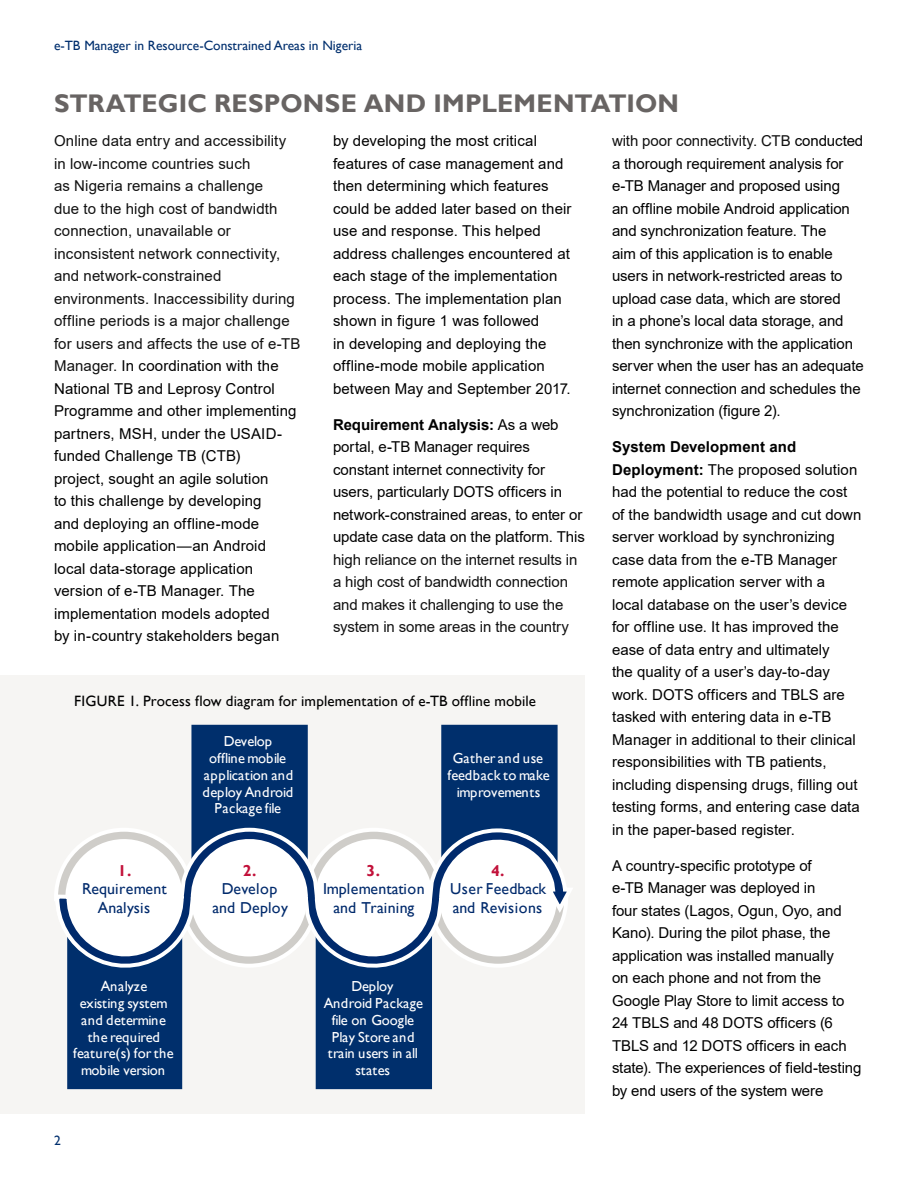
<style>
.page{position:relative;width:918px;height:1188px;background:#fff}
.page>*{position:absolute;margin:0;border:0;box-sizing:border-box;transform-origin:0 0}
.t1{font:700 25.5px "Gill Sans";letter-spacing:.005em;color:#686463}
.t2{font:15.9px/18.5px "Gill Sans";color:#002a6c;text-align:center}
.t3{font:15.9px/18.5px "Gill Sans";letter-spacing:.02em;color:#002a6c;text-align:center}
.t4{font:700 15.9px "Gill Sans";color:#c2113a}
.t5{font:15px/22.5px "Arial";letter-spacing:.005em;color:#000}
.t6{font:15px/22.5px "Arial";letter-spacing:-.01em;color:#111}
.t7{font:15px "Gill Sans";letter-spacing:.01em;color:#000}
.t8{font:14.55px/17.1px "Gill Sans";letter-spacing:-.005em;color:#fff;text-align:center}
.t9{font:14.55px/17.1px "Gill Sans";letter-spacing:.015em;color:#fff;text-align:center}
.t10{font:14.55px "Gill Sans";letter-spacing:.025em;color:#fff}
.t11{font:13.5px "Gill Sans";color:#002f6e}
.s1{color:#111}
.s2{font-weight:700}
</style>
<div class="page">
<div style="left:0;top:675px;width:585px;height:439px;background:#f6f5f3"></div>
<div style="left:193px;top:727px;width:113px;height:170px;background:#002f6c"></div>
<div style="left:191px;top:725px;width:117px;height:174px;border:4px solid #002f6c"></div>
<div style="left:318px;top:898px;width:112px;height:189px;background:#002f6c"></div>
<div style="left:316px;top:896px;width:116px;height:193px;border:4px solid #002f6c"></div>
<div style="left:443px;top:727px;width:113px;height:170px;background:#002f6c"></div>
<div style="left:441px;top:725px;width:117px;height:174px;border:4px solid #002f6c"></div>
<div style="left:69px;top:898px;width:111px;height:189px;background:#002f6c"></div>
<div style="left:67px;top:896px;width:115px;height:193px;border:4px solid #002f6c"></div>
<svg style="left:54px;top:826px;width:519px;height:148px"></svg>
<p class="t11" style="left:54px;top:37px;width:310px">e-TB Manager in Resource-Constrained Areas in Nigeria</p>
<h1 class="t1" style="left:54px;top:88px;width:626px">STRATEGIC RESPONSE AND IMPLEMENTATION</h1>
<p class="t5" style="left:54px;top:130px;width:248px"><span class="s1">Online data entry and accessibility in low-income countries such<br>as Nigeria remains a challenge<br>due to the high cost of bandwidth connection, unavailable or inconsistent network connectivity, and network-constrained environments. Inaccessibility during offline periods is a major challenge for users and affects the use of e-TB<br>Manager.</span> In coordination with the<br>National TB and Leprosy Control<br>Programme and other implementing partners, MSH, under the USAID&shy;funded Challenge TB (CTB)<br>project, sought an agile solution<br>to this challenge by developing<br>and deploying an offline-mode mobile application—an Android local data-storage application version of e-TB Manager. The implementation models adopted<br>by in-country stakeholders began</p>
<p class="t5" style="left:333px;top:130px;width:240px">by developing the most critical features of case management and then determining which features could be added later based on their use and response. This helped address challenges encountered at each stage of the implementation process. The implementation plan shown in figure 1 was followed<br>in developing and deploying the offline-mode mobile application between May and September 2017.</p>
<p class="t5" style="left:333px;top:413px;width:253px"><span class="s2">Requirement Analysis:</span> As a web portal, e-TB Manager requires constant internet connectivity for users, particularly DOTS officers in network-constrained areas, to enter or update case data on the platform. This</p>
<p class="t6" style="left:333px;top:548px;width:246px">high reliance on the internet results in a high cost of bandwidth connection and makes it challenging to use the system in some areas in the country</p>
<p class="t7" style="left:74px;top:692px;width:463px">FIGURE 1. Process flow diagram for implementation of e-TB offline mobile</p>
<p class="t4" style="left:118px;top:861px;width:15px">1.</p>
<p class="t2" style="left:82px;top:880px;width:86px">Requirement<br>Analysis</p>
<p class="t8" style="left:80px;top:978px;width:89px">Analyze existing system and determine the required</p>
<p class="t8" style="left:73px;top:1045px;width:102px">feature(s) for the mobile version</p>
<p class="t11" style="left:54px;top:1132px;width:8px">2</p>
<p class="t8" style="left:203px;top:732px;width:92px">Develop<br>offline mobile application and deploy Android</p>
<p class="t10" style="left:215px;top:799px;width:68px">Package file</p>
<p class="t4" style="left:243px;top:861px;width:15px">2.</p>
<p class="t3" style="left:213px;top:880px;width:77px">Develop and Deploy</p>
<p class="t9" style="left:448px;top:749px;width:104px">Gather and use feedback to make improvements</p>
<p class="t4" style="left:367px;top:861px;width:15px">3.</p>
<p class="t2" style="left:323px;top:880px;width:103px">Implementation and Training</p>
<p class="t8" style="left:324px;top:978px;width:101px">Deploy<br>Android Package file on Google<br>Play Store and</p>
<p class="t8" style="left:328px;top:1045px;width:92px">train users in all states</p>
<p class="t4" style="left:491px;top:861px;width:15px">4.</p>
<p class="t3" style="left:450px;top:880px;width:98px;text-align:left">User Feedback and Revisions</p>
<p class="t5" style="left:612px;top:130px;width:253px"><span class="s1">with poor connectivity. CTB</span> conducted a thorough requirement analysis for e-TB Manager and proposed using<br>an offline mobile Android application and synchronization feature. The<br>aim of this application is to enable users in network-restricted areas to upload case data, which are stored<br>in a phone’s local data storage, and then synchronize with the application server when the user has an adequate internet connection and schedules the synchronization (figure 2).</p>
<p class="t5" style="left:612px;top:436px;width:251px"><span class="s2">System Development and Deployment:</span> The proposed solution had the potential to reduce the cost of the bandwidth usage and cut down server workload by synchronizing case data from the e-TB Manager remote application server with a<br>local database on the user’s device for offline use. It has improved the ease of data entry and ultimately<br>the quality of a user’s day-to-day work. DOTS officers and TBLS are tasked with entering data in e-TB Manager in additional to their clinical responsibilities with TB patients, including dispensing drugs, filling out testing forms, and entering case data in the paper-based register.</p>
<p class="t5" style="left:612px;top:854px;width:251px">A country-specific prototype of<br>e-TB Manager was deployed in<br>four states (Lagos, Ogun, Oyo, and Kano). During the pilot phase, the application was installed manually<br>on each phone and not from the Google Play Store to limit access to 24 TBLS and 48 DOTS officers (6<br>TBLS and 12 DOTS officers in each state). The experiences of field-testing by end users of the system were</p>
</div>
